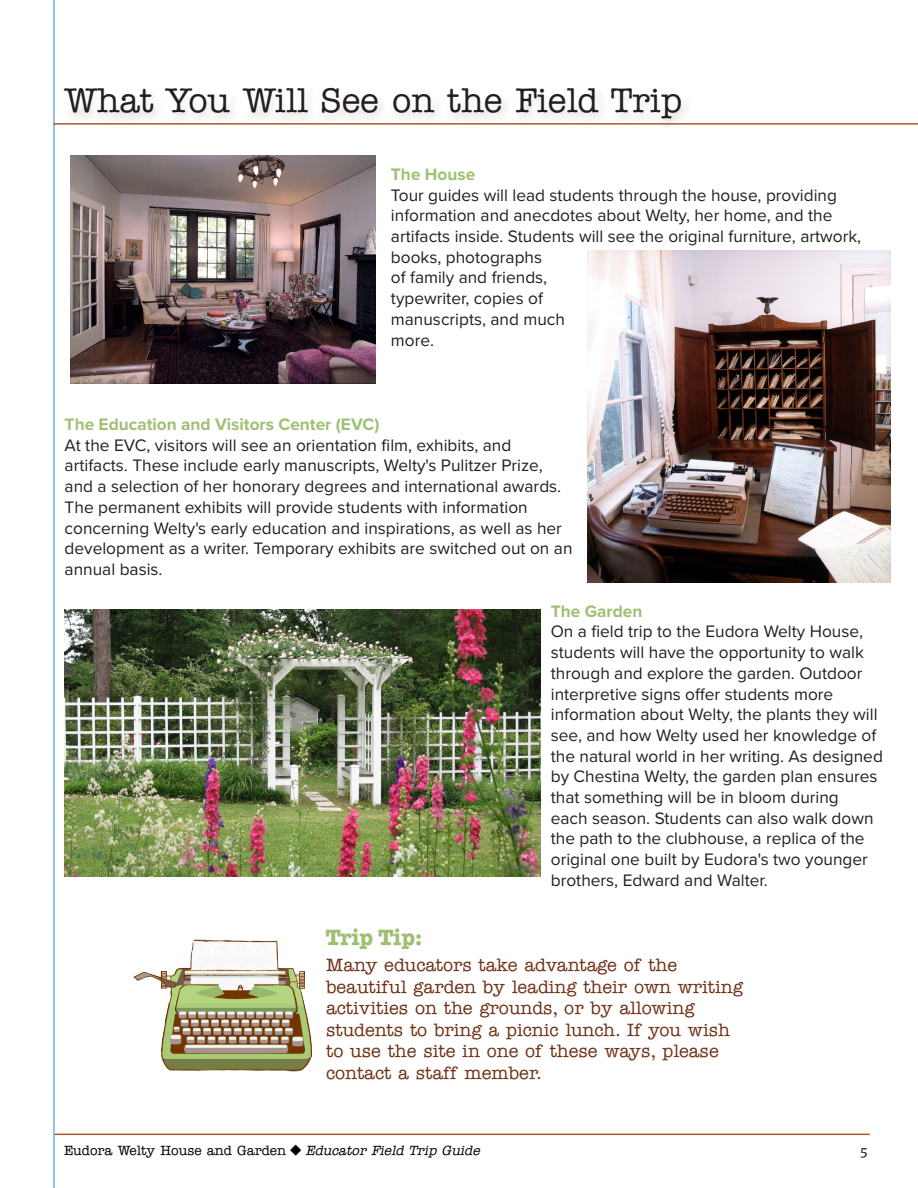
<style>
.page{position:relative;width:918px;height:1188px;background:#fff}
.page>*{position:absolute;margin:0;border:0;box-sizing:border-box;transform-origin:0 0}
.t1{font:500 34.5px "American Typewriter";color:#231f20}
.t2{font:700 22.5px "American Typewriter";color:#9fc074;scale:.96 1}
.t3{font:500 18px/21.6px "American Typewriter";color:#713116}
.t4{font:17.25px/20.7px "Proxima Nova";color:#231f20}
.t5{font:700 17.25px "Proxima Nova";color:#9fc074}
.t6{font:15px "Tisa Pro";color:#231f20}
.t7{font:500 13.5px "American Typewriter";color:#000}
.s1{font-style:italic}
</style>
<div class="page">
<hr style="left:53px;top:1134px;width:817px;height:1px;background:#ab592a">
<hr style="left:53px;top:0;width:2px;height:1188px;background:#6bb1ea">
<hr style="left:53px;top:123px;width:865px;height:2px;background:#ab592a">
<div style="left:54px;top:78px;width:634px;height:47px;background:#fff"></div>
<div style="left:55px;top:80px;width:636px;height:49px;background:#dfd6d8;opacity:.75"></div>
<img style="left:588px;top:250px;width:303px;height:333px">
<img style="left:71px;top:156px;width:304px;height:228px">
<img style="left:65px;top:609px;width:476px;height:268px">
<img style="left:134px;top:939px;width:178px;height:133px">
<h1 class="t1" style="left:65px;top:81px;width:619px">What You Will See on the Field Trip</h1>
<p class="t5" style="left:391px;top:164px;width:86px">The House</p>
<p class="t4" style="left:391px;top:185px;width:472px">Tour guides will lead students through the house, providing information and anecdotes about Welty, her home, and the artifacts inside. Students will see the original furniture, artwork, books, photographs<br>of family and friends,<br>typewriter, copies of<br>manuscripts, and much<br>more.</p>
<p class="t5" style="left:65px;top:414px;width:316px">The Education and Visitors Center (EVC)</p>
<p class="t4" style="left:65px;top:435px;width:509px">At the EVC, visitors will see an orientation film, exhibits, and artifacts. These include early manuscripts, Welty's Pulitzer Prize, and a selection of her honorary degrees and international awards.<br>The permanent exhibits will provide students with information concerning Welty's early education and inspirations, as well as her development as a writer. Temporary exhibits are switched out on an annual basis.</p>
<p class="t2" style="left:326px;top:924px;width:102px">Trip Tip:</p>
<p class="t5" style="left:551px;top:601px;width:93px">The Garden</p>
<p class="t4" style="left:551px;top:622px;width:334px">On a field trip to the Eudora Welty House, students will have the opportunity to walk through and explore the garden. Outdoor interpretive signs offer students more information about Welty, the plants they will see, and how Welty used her knowledge of the natural world in her writing. As designed by Chestina Welty, the garden plan ensures that something will be in bloom during<br>each season. Students can also walk down the path to the clubhouse, a replica of the original one built by Eudora's two younger brothers, Edward and Walter.</p>
<p class="t3" style="left:326px;top:954px;width:418px">Many educators take advantage of the beautiful garden by leading their own writing activities on the grounds, or by allowing students to bring a picnic lunch. If you wish to use the site in one of these ways, please contact a staff member.</p>
<p class="t7" style="left:64px;top:1143px;width:420px">Eudora Welty House and Garden ◆ <span class="s1">Educator Field Trip Guide</span></p>
<p class="t6" style="left:860px;top:1140px;width:9px">5</p>
</div>
